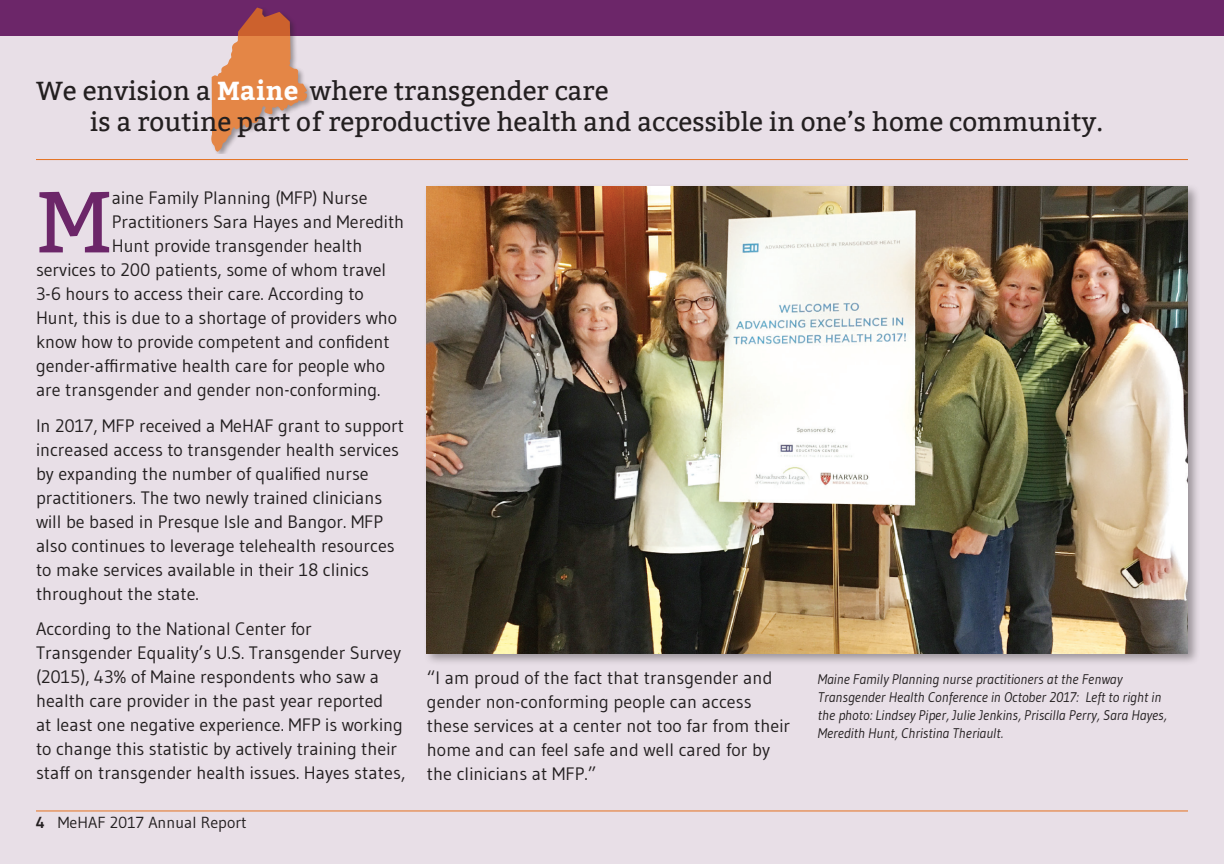
<style>
.page{position:relative;width:1224px;height:864px;background:#e8dfe7}
.page>*{position:absolute;margin:0;border:0;box-sizing:border-box;transform-origin:0 0}
.t1{font:86.6px "Bitter";color:#6c2669}
.t2{font:26px "Bitter";color:#231f20}
.t3{font:18px/24px "Gudea";color:#231f20}
.t4{font:16px "Gudea";color:#231f20}
.t5{font:italic 14px/18px "Gudea";color:#231f20}
.s1{font-weight:700;color:#fff}
.s2{font-weight:700}
</style>
<div class="page">
<div style="left:0;top:0;width:1224px;height:36px;background:#6c2669"></div>
<div style="left:423px;top:183px;width:778px;height:483px;background:#231f20;opacity:.4"></div>
<img style="left:427px;top:187px;width:761px;height:467px">
<img style="left:211px;top:7px;width:100px;height:146px">
<hr style="left:36px;top:159px;width:1152px;height:1px;background:#e4701e">
<hr style="left:36px;top:810px;width:1152px;height:1px;background:#e4701e">
<p class="t2" style="left:36px;top:75px;width:574px">We envision a <span class="s1">Maine</span> where transgender care</p>
<p class="t2" style="left:90px;top:107px;width:1015px">is a routine part of reproductive health and accessible in one’s home community.</p>
<p class="t1" style="left:36px;top:171px;width:77px">M</p>
<p class="t3" style="left:112px;top:186px;width:257px">aine Family Planning (MFP) Nurse</p>
<p class="t3" style="left:112px;top:210px;width:294px">Practitioners Sara Hayes and Meredith</p>
<p class="t3" style="left:112px;top:234px;width:252px">Hunt provide transgender health</p>
<p class="t3" style="left:36px;top:258px;width:352px">services to 200 patients, some of whom travel</p>
<p class="t3" style="left:36px;top:282px;width:329px">3-6 hours to access their care. According to</p>
<p class="t3" style="left:36px;top:306px;width:363px">Hunt, this is due to a shortage of providers who</p>
<p class="t3" style="left:36px;top:330px;width:355px">know how to provide competent and confident</p>
<p class="t3" style="left:36px;top:354px;width:351px">gender-affirmative health care for people who</p>
<p class="t3" style="left:36px;top:378px;width:346px">are transgender and gender non-conforming.</p>
<p class="t3" style="left:36px;top:413px;width:370px">In 2017, MFP received a MeHAF grant to support increased access to transgender health services by expanding the number of qualified nurse practitioners. The two newly trained clinicians will be based in Presque Isle and Bangor. MFP also continues to leverage telehealth resources to make services available in their 18 clinics throughout the state.</p>
<p class="t3" style="left:36px;top:617px;width:371px">According to the National Center for Transgender Equality’s U.S. Transgender Survey (2015), 43% of Maine respondents who saw a health care provider in the past year reported<br>at least one negative experience. MFP is working to change this statistic by actively training their staff on transgender health issues. Hayes states,</p>
<p class="t4" style="left:36px;top:812px;width:212px"><span class="s2">4</span> MeHAF 2017 Annual Report</p>
<p class="t3" style="left:427px;top:665px;width:365px">“I am proud of the fact that transgender and gender non-conforming people can access these services at a center not too far from their home and can feel safe and well cared for by the clinicians at MFP.”</p>
<p class="t5" style="left:818px;top:670px;width:351px">Maine Family Planning nurse practitioners at the Fenway Transgender Health Conference in October 2017: Left to right in the photo: Lindsey Piper, Julie Jenkins, Priscilla Perry, Sara Hayes, Meredith Hunt, Christina Theriault.</p>
</div>
